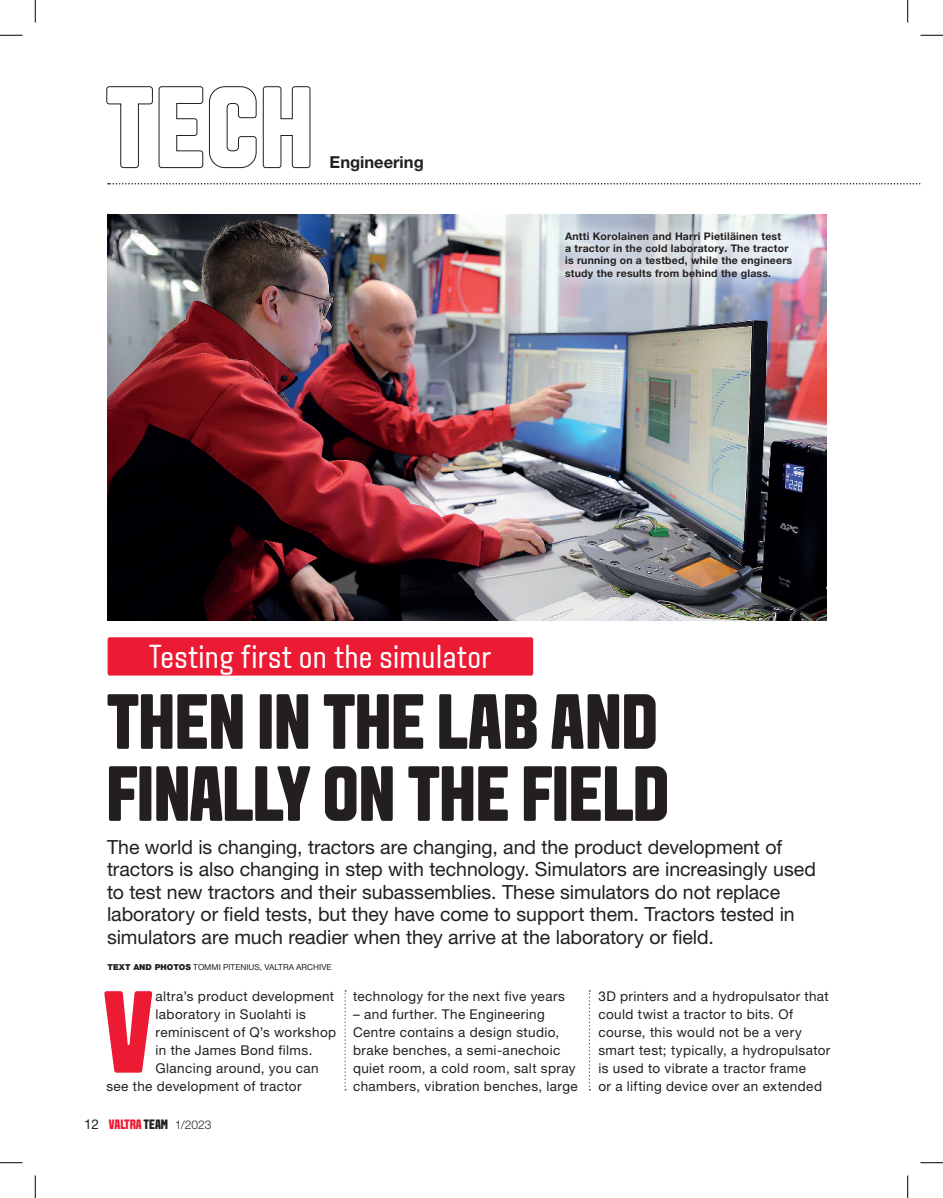
<style>
.page{position:relative;width:943px;height:1198px;background:#fff}
.page>*{position:absolute;margin:0;border:0;box-sizing:border-box;transform-origin:0 0}
.t1{font:700 116.4px "VALTRA Aveny T 2020 Extra";color:#ed1a33}
.t2{font:700 78px/72px "VALTRA Aveny T 2020 Extra";letter-spacing:-.005em;color:#231f20}
.t3{font:33px "VALTRA Aveny T 2020 Regular";letter-spacing:.01em;color:#fff}
.t4{font:19.5px/22.5px "Helvetica Neue LT Std";letter-spacing:-.005em;color:#231f20}
.t5{font:700 16.5px "Helvetica Neue LT Std";color:#231f20}
.t6{font:13.5px/18px "Helvetica Neue LT Std";letter-spacing:.03em;color:#231f20}
.t7{font:700 13.5px "VALTRA Aveny T 2020 Extra";letter-spacing:-.01em;color:#ed1a33}
.t8{font:700 10.5px/12px "Helvetica Neue LT Std";letter-spacing:.02em;color:#231f20}
.t9{font:8.25px "Helvetica Neue LT Std";color:#231f20}
.s1{font-weight:900}
.s2{font-family:"Helvetica Neue LT Std";font-weight:400;color:#231f20}
.s3{color:#231f20}
.s4{font-family:"Helvetica Neue LT Std";font-weight:300;font-size:12px;color:#231f20}
</style>
<div class="page">
<svg style="left:106px;top:86px;width:204px;height:82px"></svg>
<svg style="left:108px;top:183px;width:812px;height:1px"></svg>
<img style="left:108px;top:215px;width:718px;height:405px">
<div style="left:108px;top:637px;width:425px;height:38px;background:#ed1a33;border-radius:2px"></div>
<svg style="left:551px;top:219px;width:254px;height:73px;background:#d2d7e0"></svg>
<svg style="left:344px;top:990px;width:2px;height:100px"></svg>
<svg style="left:588px;top:990px;width:2px;height:100px"></svg>
<svg style="left:0;top:35px;width:22px;height:1px"></svg>
<svg style="left:920px;top:35px;width:22px;height:1px"></svg>
<svg style="left:0;top:1162px;width:22px;height:1px"></svg>
<svg style="left:920px;top:1162px;width:22px;height:1px"></svg>
<svg style="left:35px;top:0;width:1px;height:22px"></svg>
<svg style="left:35px;top:1175px;width:1px;height:22px"></svg>
<svg style="left:907px;top:0;width:1px;height:22px"></svg>
<svg style="left:907px;top:1175px;width:1px;height:22px"></svg>
<p class="t5" style="left:329px;top:152px;width:96px">Engineering</p>
<p class="t8" style="left:565px;top:230px;width:228px">Antti Korolainen and Harri Pietiläinen test<br>a tractor in the cold laboratory. The tractor is running on a testbed, while the engineers study the results from behind the glass.</p>
<h3 class="t3" style="left:149px;top:635px;width:344px">Testing first on the simulator</h3>
<h2 class="t2" style="left:106px;top:684px;width:564px">THEN IN THE LAB AND<br>FINALLY ON THE FIELD</h2>
<p class="t4" style="left:107px;top:835px;width:710px">The world is changing, tractors are changing, and the product development of tractors is also changing in step with technology. Simulators are increasingly used to test new tractors and their subassemblies. These simulators do not replace laboratory or field tests, but they have come to support them. Tractors tested in simulators are much readier when they arrive at the laboratory or field.</p>
<p class="t9" style="left:108px;top:962px;width:225px"><span class="s1">TEXT AND PHOTOS</span> TOMMI PITENIUS, VALTRA ARCHIVE</p>
<h1 class="t1" style="left:103px;top:956px;width:51px">V</h1>
<p class="t6" style="left:155px;top:986px;width:180px">altra’s product development</p>
<p class="t6" style="left:155px;top:1004px;width:152px">laboratory in Suolahti is</p>
<p class="t6" style="left:155px;top:1022px;width:182px">reminiscent of Q’s workshop</p>
<p class="t6" style="left:155px;top:1040px;width:158px">in the James Bond films.</p>
<p class="t6" style="left:155px;top:1058px;width:165px">Glancing around, you can</p>
<p class="t6" style="left:106px;top:1076px;width:197px">see the development of tractor</p>
<p class="t7" style="left:84px;top:1115px;width:129px"><span class="s2">12</span> VALTRA <span class="s3">TEAM</span> <span class="s4">1/2023</span></p>
<p class="t6" style="left:353px;top:986px;width:213px">technology for the next five years</p>
<p class="t6" style="left:353px;top:1004px;width:226px">– and further. The Engineering Centre contains a design studio, brake benches, a semi-anechoic quiet room, a cold room, salt spray chambers, vibration benches, large</p>
<p class="t6" style="left:598px;top:986px;width:233px">3D printers and a hydropulsator that could twist a tractor to bits. Of course, this would not be a very smart test; typically, a hydropulsator is used to vibrate a tractor frame<br>or a lifting device over an extended</p>
</div>
